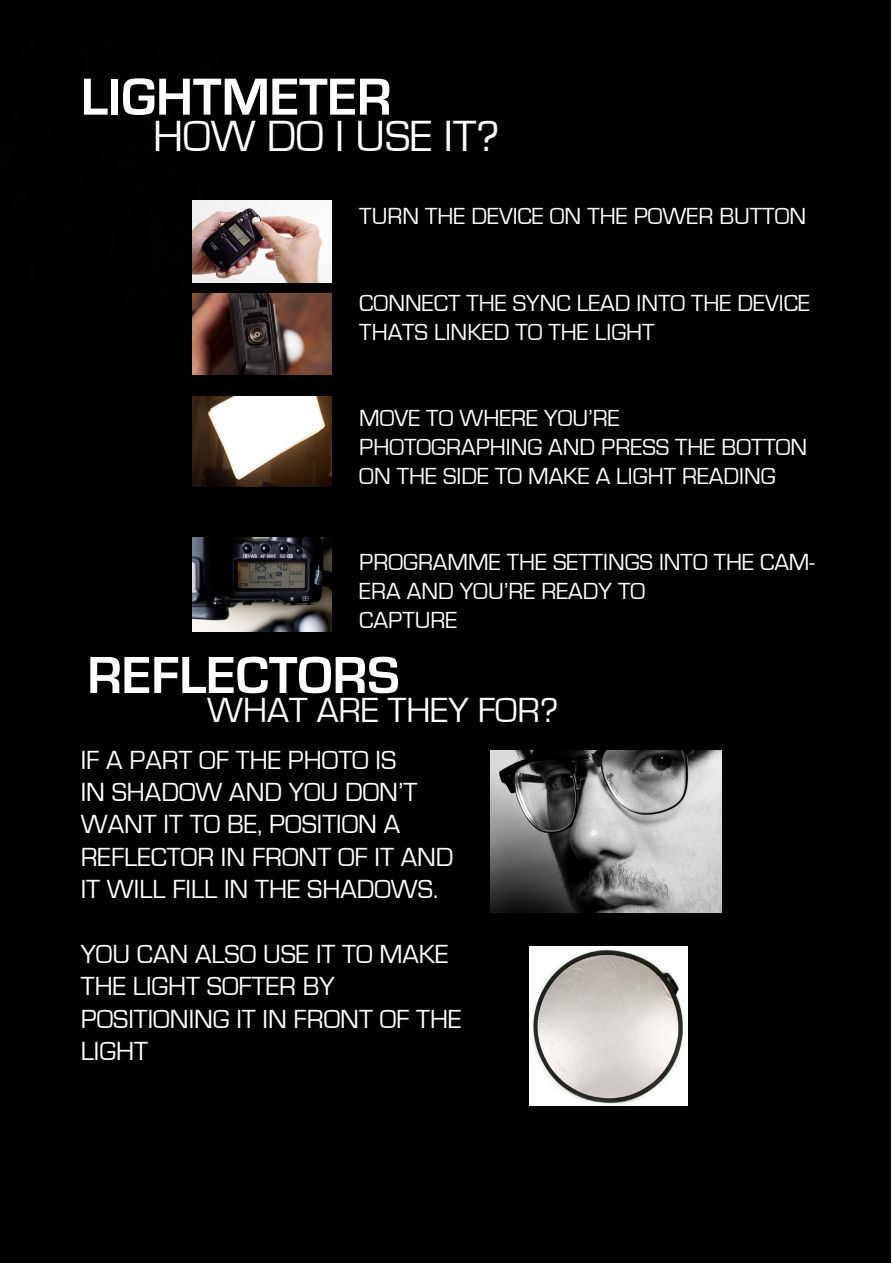
<style>
.page{position:relative;width:893px;height:1263px;background:#fff}
.page>*{position:absolute;margin:0;border:0;box-sizing:border-box;transform-origin:0 0}
.t1{font:700 54px "Eurostile";color:#fff}
.t2{font:45px "Eurostile";color:#fff}
.t3{font:36px "Eurostile";color:#fff}
.t4{font:27px/32.4px "Eurostile";color:#fff}
.t5{font:24px/28.8px "Eurostile";color:#fff}
</style>
<div class="page">
<div style="left:0;top:0;width:891px;height:1263px;background:#000"></div>
<img style="left:193px;top:201px;width:138px;height:81px">
<img style="left:193px;top:293px;width:139px;height:82px">
<img style="left:193px;top:396px;width:139px;height:91px">
<img style="left:193px;top:538px;width:139px;height:93px">
<img style="left:490px;top:750px;width:231px;height:162px">
<img style="left:529px;top:946px;width:159px;height:160px">
<h1 class="t1" style="left:81px;top:67px;width:312px">LIGHTMETER</h1>
<h2 class="t2" style="left:153px;top:112px;width:348px">HOW DO I USE IT?</h2>
<p class="t5" style="left:359px;top:203px;width:448px">TURN THE DEVICE ON THE POWER BUTTON</p>
<p class="t5" style="left:359px;top:289px;width:452px">CONNECT THE SYNC LEAD INTO THE DEVICE<br>THATS LINKED TO THE LIGHT</p>
<p class="t5" style="left:359px;top:404px;width:449px">MOVE TO WHERE YOU’RE<br>PHOTOGRAPHING AND PRESS THE BOTTON<br>ON THE SIDE TO MAKE A LIGHT READING</p>
<p class="t5" style="left:359px;top:548px;width:457px">PROGRAMME THE SETTINGS INTO THE CAM-<br>ERA AND YOU’RE READY TO<br>CAPTURE</p>
<h1 class="t1" style="left:87px;top:646px;width:314px">REFLECTORS</h1>
<h3 class="t3" style="left:207px;top:691px;width:353px">WHAT ARE THEY FOR?</h3>
<p class="t4" style="left:81px;top:744px;width:374px">IF A PART OF THE PHOTO IS<br>IN SHADOW AND YOU DON’T<br>WANT IT TO BE, POSITION A<br>REFLECTOR IN FRONT OF IT AND<br>IT WILL FILL IN THE SHADOWS.</p>
<p class="t4" style="left:81px;top:938px;width:382px">YOU CAN ALSO USE IT TO MAKE<br>THE LIGHT SOFTER BY<br>POSITIONING IT IN FRONT OF THE<br>LIGHT</p>
</div>
